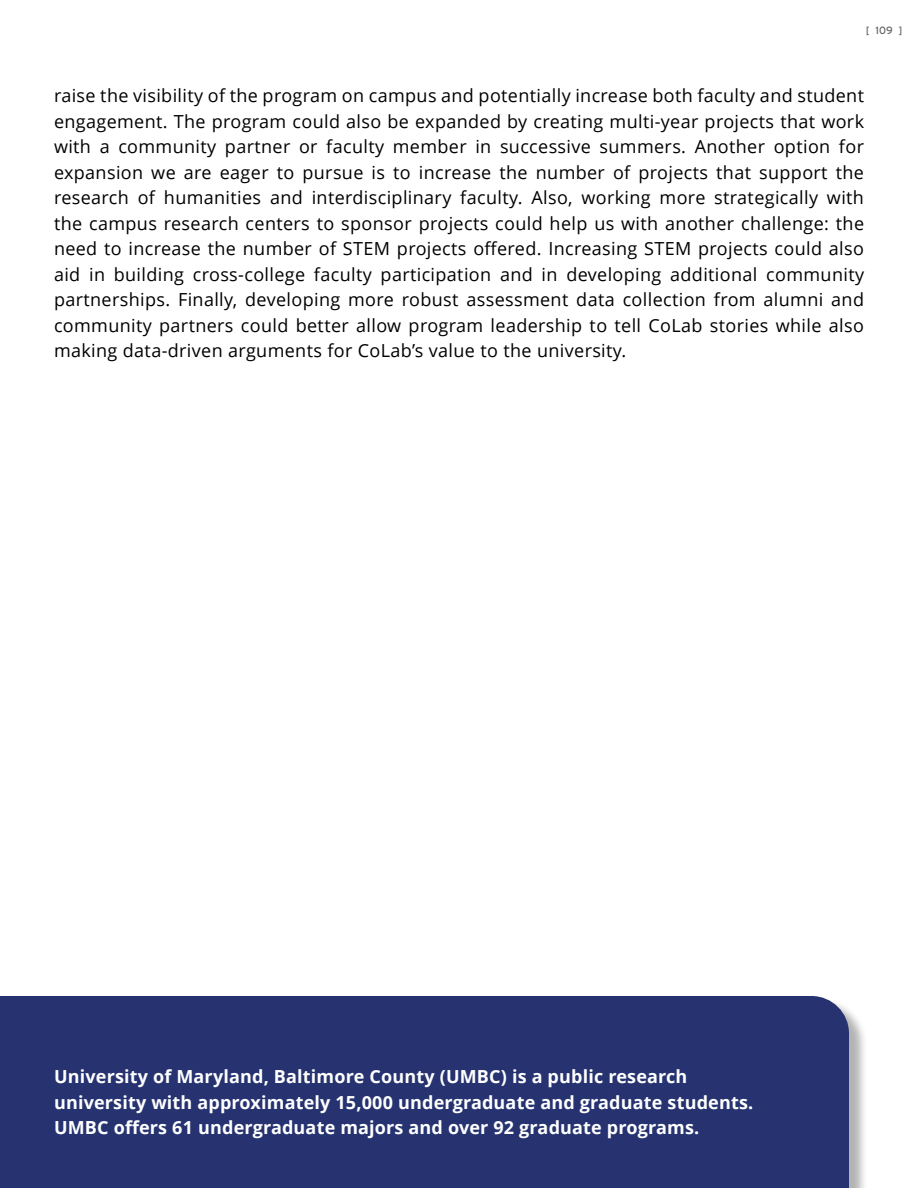
<style>
.page{position:relative;width:918px;height:1188px;background:#fff}
.page>*{position:absolute;margin:0;border:0;box-sizing:border-box;transform-origin:0 0}
.t1{font:18px/25.5px "Open Sans";letter-spacing:.02em;color:#000;text-align:justify}
.t2{font:700 18px/25.5px "Open Sans";letter-spacing:.01em;color:#fff}
.t3{font:10.5px "Interstate";color:#666}
</style>
<div class="page">
<div style="left:3px;top:997px;width:866px;height:191px;background:#000;opacity:.3"></div>
<div style="left:0;top:996px;width:849px;height:192px;background:#263370"></div>
<p class="t3" style="left:866px;top:24px;width:38px">[ 109 ]</p>
<p class="t1" style="left:54px;top:83px;width:812px">raise the visibility of the program on campus and potentially increase both faculty and student engagement. The program could also be expanded by creating multi-year projects that work with a community partner or faculty member in successive summers. Another option for expansion we are eager to pursue is to increase the number of projects that support the research of humanities and interdisciplinary faculty. Also, working more strategically with the campus research centers to sponsor projects could help us with another challenge: the need to increase the number of STEM projects offered. Increasing STEM projects could also aid in building cross-college faculty participation and in developing additional community partnerships. Finally, developing more robust assessment data collection from alumni and community partners could better allow program leadership to tell CoLab stories while also making data-driven arguments for CoLab’s value to the university.</p>
<p class="t2" style="left:54px;top:1063px;width:701px">University of Maryland, Baltimore County (UMBC) is a public research university with approximately 15,000 undergraduate and graduate students.<br>UMBC offers 61 undergraduate majors and over 92 graduate programs.</p>
</div>
